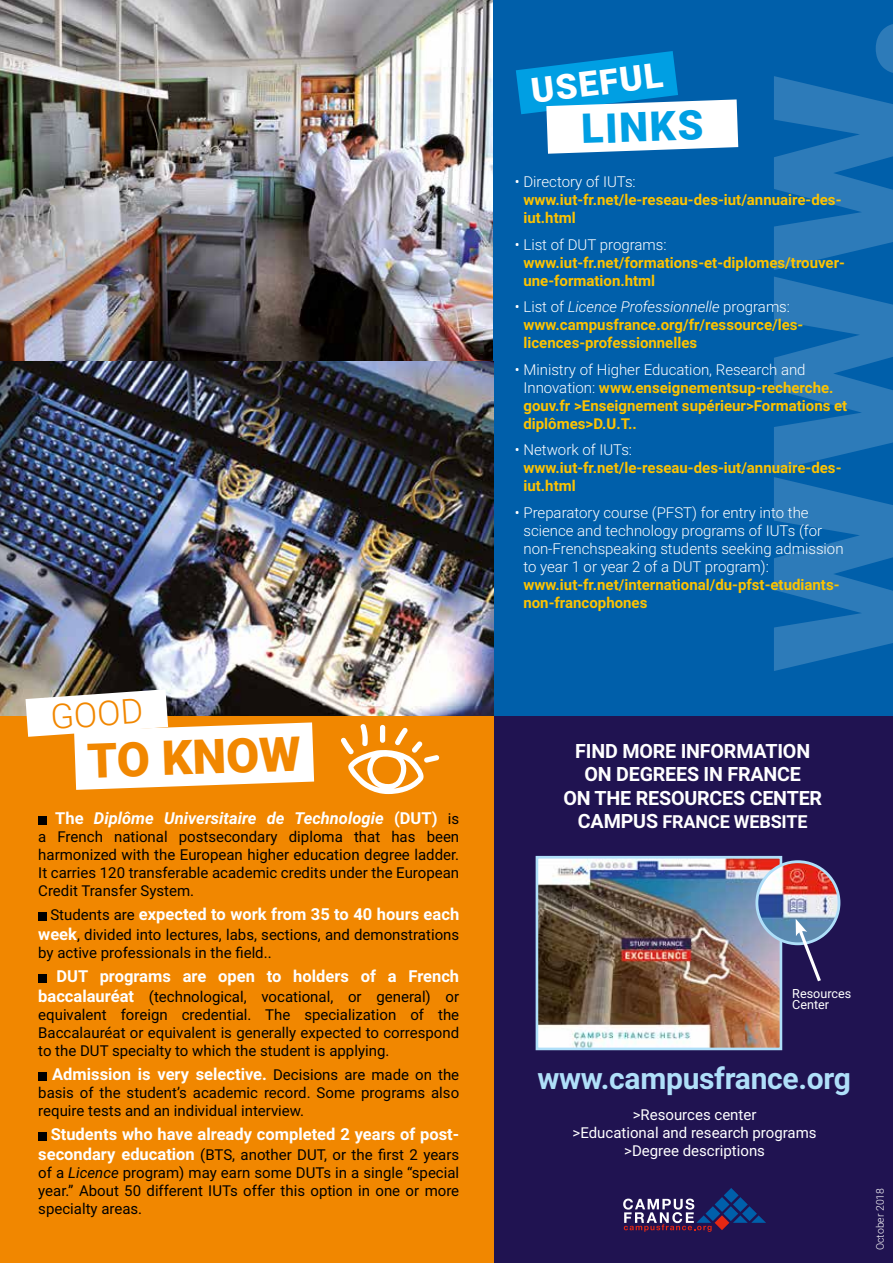
<style>
.page{position:relative;width:893px;height:1263px;background:#fff}
.page>*{position:absolute;margin:0;border:0;box-sizing:border-box;transform-origin:0 0}
.t1{font:900 48px "Roboto";color:#f18700}
.t2{font:900 41.1px "Roboto";color:#009fe3}
.t3{font:900 34.8px "Roboto";color:#fff}
.t4{font:300 34.5px "Roboto";color:#f18700}
.t5{font:700 30px "Roboto";letter-spacing:-.01em;color:#afdff9}
.t6{font:700 19.65px/23.5px "Roboto";letter-spacing:-.01em;color:#fff;text-align:center}
.t7{font:700 18px "Roboto";letter-spacing:-.01em;color:#fff}
.t8{font:700 16.5px "Roboto";color:#fff}
.t9{font:italic 700 16.5px "Roboto";color:#fff}
.t10{font:15px/18px "Roboto";color:#000;text-align:justify}
.t11{font:700 15px/18px "Roboto";color:#fdc300}
.t12{font:300 15px/18px "Roboto";color:#fff}
.t13{font:15px/18px "Roboto";color:#fff;text-align:center}
.t14{font:12.6px/11.4px "Roboto";color:#fff}
.t15{font:300 10.5px "Roboto";color:#fff}
.s1{font-style:normal}
.s2{font-weight:400;font-style:normal;font-size:15px;color:#000}
.s3{font-weight:400;font-size:15px;color:#000}
.s4{font-weight:700;font-size:16.5px;color:#fff}
.s5{font-style:italic}
.s6{font-weight:300;color:#fff}
.s7{font-weight:300;font-style:italic;color:#fff}
.s8{font-size:19.65px}
</style>
<div class="page">
<div style="left:480px;top:716px;width:413px;height:547px;background:#201351"></div>
<svg style="left:623px;top:1188px;width:143px;height:44px"></svg>
<img style="left:540px;top:860px;width:238px;height:186px">
<div style="left:536px;top:856px;width:246px;height:194px;border:3px solid #afdff9"></div>
<img style="left:757px;top:862px;width:82px;height:82px;border-radius:41px">
<div style="left:755px;top:860px;width:85px;height:85px;border:3px solid #afdff9;border-radius:50%"></div>
<svg style="left:795px;top:919px;width:28px;height:63px"></svg>
<div style="left:0;top:0;width:493px;height:1263px;background:#f18700"></div>
<img style="left:0;top:0;width:493px;height:362px">
<div style="left:38px;top:816px;width:9px;height:8px;background:#000"></div>
<div style="left:38px;top:912px;width:9px;height:8px;background:#000"></div>
<div style="left:38px;top:974px;width:9px;height:8px;background:#000"></div>
<div style="left:38px;top:1072px;width:9px;height:8px;background:#000"></div>
<div style="left:38px;top:1132px;width:9px;height:8px;background:#000"></div>
<div style="left:493px;top:0;width:400px;height:716px;background:#005faa"></div>
<svg style="left:516px;top:51px;width:222px;height:103px"></svg>
<svg style="left:774px;top:24px;width:119px;height:647px;fill:#2d7bb9"></svg>
<img style="left:0;top:362px;width:493px;height:354px">
<svg style="left:26px;top:689px;width:288px;height:101px"></svg>
<svg style="left:341px;top:724px;width:98px;height:70px"></svg>
<h3 class="t4" style="left:49px;top:693px;width:94px;rotate:-4deg">GOOD</h3>
<h1 class="t1" style="left:86px;top:727px;width:215px;rotate:-2deg">TO KNOW</h1>
<p class="t9" style="left:55px;top:807px;width:405px"><span class="s1">The</span> Diplôme Universitaire de Technologie <span class="s1">(DUT)</span> <span class="s2">is</span></p>
<p class="t10" style="left:38px;top:827px;width:422px">a French national postsecondary diploma that has been harmonized with the European higher education degree ladder.<br>It carries 120 transferable academic credits under the European Credit Transfer System.</p>
<p class="t8" style="left:50px;top:903px;width:410px"><span class="s3">Students are</span> expected to work from 35 to 40 hours each</p>
<p class="t10" style="left:38px;top:925px;width:422px"><span class="s4">week</span>, divided into lectures, labs, sections, and demonstrations by active professionals in the field..</p>
<p class="t8" style="left:57px;top:965px;width:404px">DUT programs are open to holders of a French</p>
<p class="t10" style="left:38px;top:987px;width:422px"><span class="s4">baccalauréat</span> (technological, vocational, or general) or equivalent foreign credential. The specialization of the Baccalauréat or equivalent is generally expected to correspond to the DUT specialty to which the student is applying.</p>
<p class="t8" style="left:52px;top:1063px;width:409px">Admission is very selective. <span class="s3">Decisions are made on the</span></p>
<p class="t10" style="left:38px;top:1083px;width:422px">basis of the student’s academic record. Some programs also require tests and an individual interview.</p>
<p class="t8" style="left:51px;top:1123px;width:410px">Students who have already completed 2 years of post-</p>
<p class="t10" style="left:38px;top:1145px;width:422px"><span class="s4">secondary education</span> (BTS, another DUT, or the first 2 years of a <span class="s5">Licence</span> program) may earn some DUTs in a single “special year.” About 50 different IUTs offer this option in one or more specialty areas.</p>
<h3 class="t3" style="left:528px;top:66px;width:134px;rotate:-7deg">USEFUL</h3>
<h2 class="t2" style="left:580px;top:100px;width:124px;rotate:-2deg">LINKS</h2>
<p class="t12" style="left:515px;top:172px;width:122px">• Directory of IUTs:</p>
<p class="t11" style="left:523px;top:190px;width:320px">www.iut-fr.net/le-reseau-des-iut/annuaire-des&shy;iut.html</p>
<p class="t12" style="left:515px;top:235px;width:153px">• List of DUT programs:</p>
<p class="t11" style="left:523px;top:253px;width:323px">www.iut-fr.net/formations-et-diplomes/trouver&shy;une-formation.html</p>
<p class="t11" style="left:523px;top:298px;width:281px;text-indent:-8px"><span class="s6">• List of</span> <span class="s7">Licence Professionnelle</span> <span class="s6">programs: </span>www.campusfrance.org/fr/ressource/les&shy;licences-professionnelles</p>
<p class="t11" style="left:523px;top:360px;width:325px;text-indent:-8px"><span class="s6">• Ministry of Higher Education, Research and Innovation:</span> www.enseignementsup-recherche. gouv.fr &gt;Enseignement supérieur&gt;Formations et diplômes&gt;D.U.T..</p>
<p class="t12" style="left:515px;top:441px;width:119px">• Network of IUTs:</p>
<p class="t11" style="left:523px;top:459px;width:320px">www.iut-fr.net/le-reseau-des-iut/annuaire-des&shy;iut.html</p>
<p class="t12" style="left:523px;top:503px;width:322px;text-indent:-8px">• Preparatory course (PFST) for entry into the science and technology programs of IUTs (for non-Frenchspeaking students seeking admission to year 1 or year 2 of a DUT program):</p>
<p class="t11" style="left:523px;top:575px;width:318px">www.iut-fr.net/international/du-pfst-etudiants&shy;non-francophones</p>
<h3 class="t6" style="left:563px;top:738px;width:260px">FIND MORE INFORMATION<br>ON DEGREES IN FRANCE<br>ON THE RESOURCES CENTER</h3>
<p class="t7" style="left:578px;top:809px;width:231px"><span class="s8">CAMPUS</span> FRANCE WEBSITE</p>
<p class="t14" style="left:792px;top:987px;width:60px">Resources<br>Center</p>
<h3 class="t5" style="left:537px;top:1057px;width:315px">www.campusfrance.org</h3>
<p class="t13" style="left:573px;top:1105px;width:246px">&gt;Resources center<br>&gt;Educational and research programs &gt;Degree descriptions</p>
<p class="t15" style="left:873px;top:1250px;width:64px;rotate:-90deg">October 2018</p>
</div>
